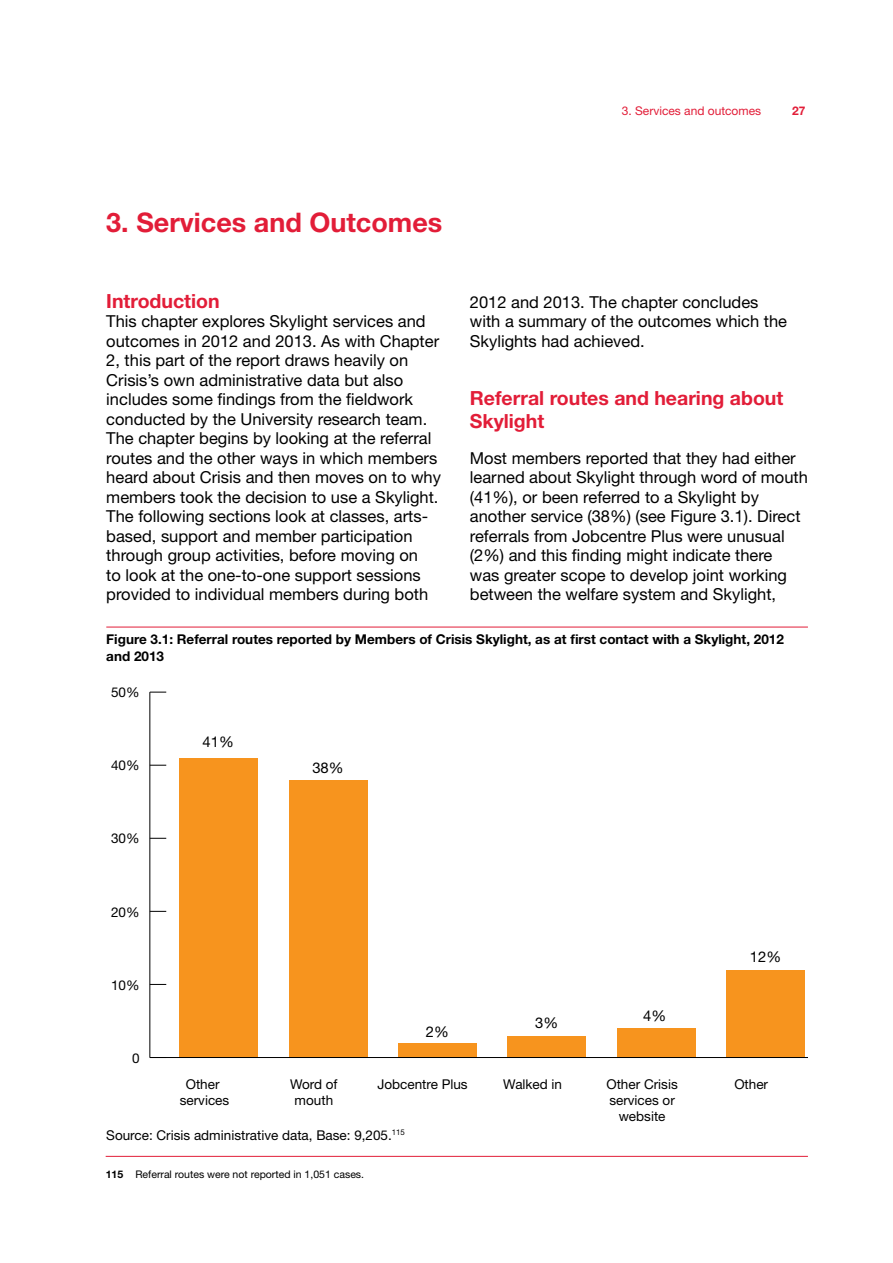
<style>
.page{position:relative;width:893px;height:1263px;background:#fff}
.page>*{position:absolute;margin:0;border:0;box-sizing:border-box;transform-origin:0 0}
.t1{font:700 27px "Helvetica Neue LT Std";color:#e21d38}
.t2{font:700 19.5px/22.5px "Helvetica Neue LT Std";color:#e21d38}
.t3{font:16.5px/19.5px "Helvetica Neue LT Std";color:#000}
.t4{font:14.85px "Helvetica Neue LT Std";color:#000}
.t5{font:13.5px/16.2px "Helvetica Neue LT Std";color:#000;text-align:center}
.t6{font:700 13.5px/16.5px "Helvetica Neue LT Std";color:#000}
.t7{font:12px "Helvetica Neue LT Std";color:#e21d38}
.t8{font:700 12px "Helvetica Neue LT Std";color:#e21d38}
.t9{font:10.5px "Helvetica Neue LT Std";color:#000}
.s1{font-weight:700}
</style>
<div class="page">
<div style="left:179px;top:758px;width:79px;height:299px;background:#f7941e"></div>
<div style="left:289px;top:780px;width:78px;height:277px;background:#f7941e"></div>
<div style="left:398px;top:1043px;width:79px;height:14px;background:#f7941e"></div>
<div style="left:507px;top:1035px;width:79px;height:22px;background:#f7941e"></div>
<div style="left:617px;top:1028px;width:79px;height:29px;background:#f7941e"></div>
<div style="left:726px;top:970px;width:79px;height:87px;background:#f7941e"></div>
<hr style="left:150px;top:1057px;width:658px;height:1px;background:#000">
<hr style="left:150px;top:692px;width:1px;height:365px;background:#000">
<svg style="left:151px;top:984px;width:15px;height:1px"></svg>
<svg style="left:150px;top:911px;width:16px;height:1px"></svg>
<svg style="left:150px;top:838px;width:16px;height:1px"></svg>
<svg style="left:150px;top:765px;width:16px;height:1px"></svg>
<svg style="left:150px;top:692px;width:16px;height:1px"></svg>
<hr style="left:106px;top:627px;width:702px;height:1px;background:#e21d38">
<hr style="left:106px;top:1156px;width:702px;height:1px;background:#e21d38">
<p class="t7" style="left:622px;top:103px;width:141px">3. Services and outcomes</p>
<p class="t8" style="left:792px;top:103px;width:15px">27</p>
<h1 class="t1" style="left:106px;top:206px;width:338px">3. Services and Outcomes</h1>
<p class="t2" style="left:106px;top:289px;width:115px">Introduction</p>
<p class="t3" style="left:106px;top:311px;width:336px">This chapter explores Skylight services and outcomes in 2012 and 2013. As with Chapter 2, this part of the report draws heavily on Crisis’s own administrative data but also includes some findings from the fieldwork conducted by the University research team.<br>The chapter begins by looking at the referral routes and the other ways in which members heard about Crisis and then moves on to why members took the decision to use a Skylight.<br>The following sections look at classes, arts&shy;based, support and member participation through group activities, before moving on<br>to look at the one-to-one support sessions provided to individual members during both</p>
<p class="t3" style="left:470px;top:292px;width:319px">2012 and 2013. The chapter concludes with a summary of the outcomes which the<br>Skylights had achieved.</p>
<p class="t2" style="left:470px;top:386px;width:315px">Referral routes and hearing about<br>Skylight</p>
<p class="t3" style="left:470px;top:448px;width:340px">Most members reported that they had either learned about Skylight through word of mouth (41%), or been referred to a Skylight by another service (38%) (see Figure 3.1). Direct referrals from Jobcentre Plus were unusual (2%) and this finding might indicate there<br>was greater scope to develop joint working between the welfare system and Skylight,</p>
<p class="t6" style="left:106px;top:631px;width:679px">Figure 3.1: Referral routes reported by Members of Crisis Skylight, as at first contact with a Skylight, 2012 and 2013</p>
<p class="t5" style="left:111px;top:684px;width:30px">50%</p>
<p class="t5" style="left:111px;top:757px;width:30px">40%</p>
<p class="t5" style="left:111px;top:830px;width:30px">30%</p>
<p class="t5" style="left:111px;top:903px;width:30px">20%</p>
<p class="t5" style="left:111px;top:976px;width:30px">10%</p>
<p class="t5" style="left:132px;top:1049px;width:9px">0</p>
<p class="t4" style="left:203px;top:733px;width:33px">41%</p>
<p class="t4" style="left:312px;top:759px;width:33px">38%</p>
<p class="t4" style="left:426px;top:1023px;width:25px">2%</p>
<p class="t4" style="left:535px;top:1014px;width:25px">3%</p>
<p class="t4" style="left:643px;top:1007px;width:25px">4%</p>
<p class="t4" style="left:750px;top:948px;width:33px">12%</p>
<p class="t5" style="left:180px;top:1075px;width:51px">Other services</p>
<p class="t5" style="left:290px;top:1075px;width:49px">Word of mouth</p>
<p class="t5" style="left:377px;top:1075px;width:92px">Jobcentre Plus</p>
<p class="t5" style="left:503px;top:1075px;width:60px">Walked in</p>
<p class="t5" style="left:606px;top:1075px;width:73px">Other Crisis services or website</p>
<p class="t5" style="left:734px;top:1075px;width:35px">Other</p>
<p class="t5" style="left:106px;top:1126px;width:300px">Source: Crisis administrative data, Base: 9,205.<sup>115</sup></p>
<p class="t9" style="left:106px;top:1168px;width:260px"><span class="s1">115</span> Referral routes were not reported in 1,051 cases.</p>
</div>
